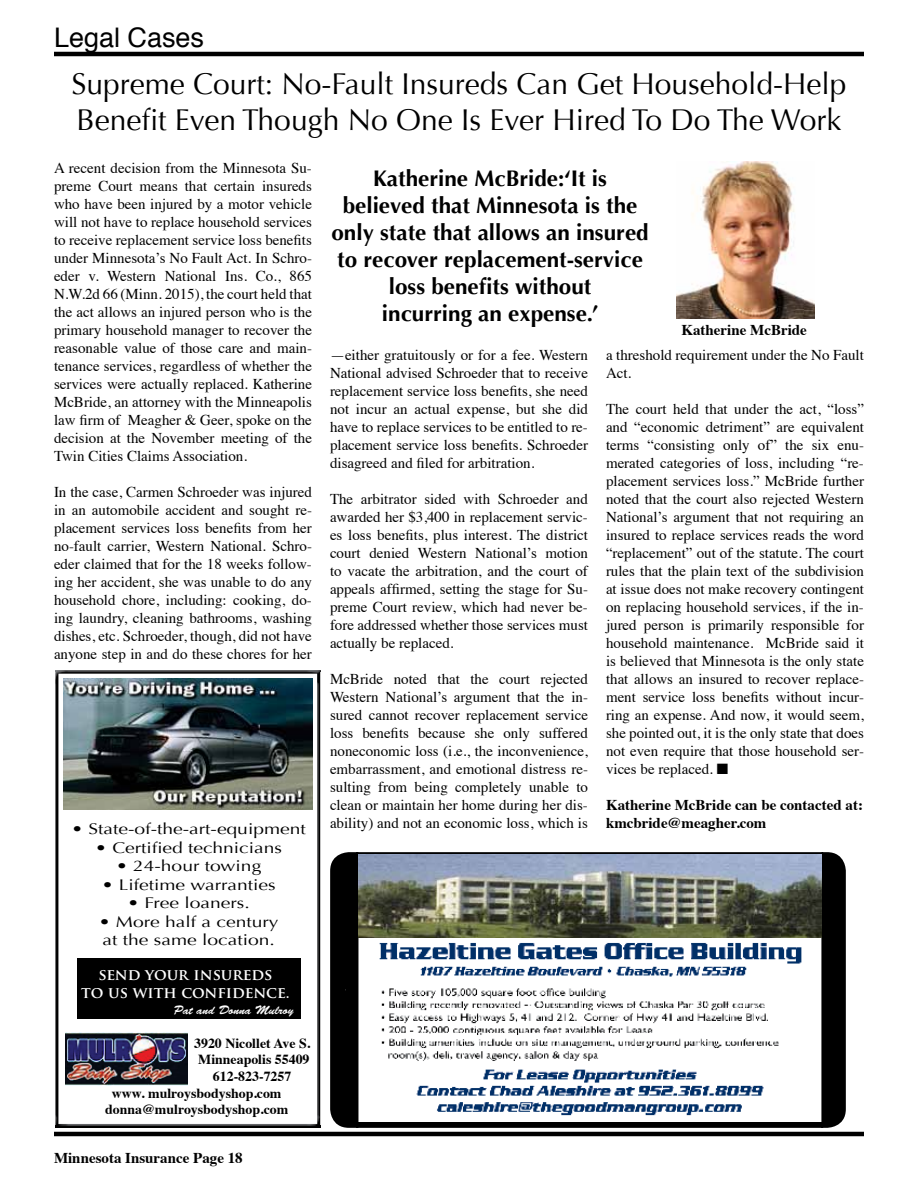
<style>
.page{position:relative;width:918px;height:1188px;background:#fff}
.page>*{position:absolute;margin:0;border:0;box-sizing:border-box;transform-origin:0 0}
.t1{font:30px/36px "Optima";color:#000}
.t2{font:27px "Helvetica";color:#000}
.t3{font:700 22.5px/27px "Optima";color:#000;text-align:center}
.t4{font:15.45px/18.5px "Optima";color:#000;scale:1.25 1}
.t5{font:700 15.45px/18.5px "Trajan Pro";color:#fff;text-align:center}
.t6{font:15px/18px "Times";color:#000;text-align:justify}
.t7{font:700 15px/18px "Times";color:#000}
.t8{font:700 13.8px "Times";color:#000}
.t9{font:12.3px "Brush Script Std";color:#fff}
</style>
<div class="page">
<hr style="left:54px;top:52px;width:810px;height:4px;background:#000">
<hr style="left:54px;top:1132px;width:810px;height:4px;background:#000">
<div style="left:330px;top:852px;width:516px;height:276px;background:#000;border-radius:19px"></div>
<svg style="left:346px;top:852px;width:484px;height:276px;background:#aab0b2"></svg>
<img style="left:55px;top:671px;width:265px;height:456px">
<img style="left:63px;top:679px;width:250px;height:130px">
<svg style="left:78px;top:671px;width:220px;height:466px"></svg>
<img style="left:676px;top:162px;width:138px;height:157px">
<h2 class="t2" style="left:54px;top:17px;width:152px">Legal Cases</h2>
<h1 class="t1" style="left:71px;top:66px;width:777px">Supreme Court: No-Fault Insureds Can Get Household-Help<br>Benefit Even Though No One Is Ever Hired To Do The Work</h1>
<p class="t6" style="left:54px;top:158px;width:260px">A recent decision from the Minnesota Su&shy;preme Court means that certain insureds who have been injured by a motor vehicle will not have to replace household services to receive replacement service loss benefits under Minnesota’s No Fault Act. In Schro&shy;eder v. Western National Ins. Co., 865<br>N.W.2d 66 (Minn. 2015), the court held that the act allows an injured person who is the primary household manager to recover the reasonable value of those care and main&shy;tenance services, regardless of whether the services were actually replaced. Katherine McBride, an attorney with the Minneapolis law firm of Meagher &amp; Geer, spoke on the decision at the November meeting of the Twin Cities Claims Association.</p>
<p class="t6" style="left:54px;top:482px;width:260px">In the case, Carmen Schroeder was injured in an automobile accident and sought re&shy;placement services loss benefits from her no-fault carrier, Western National. Schro&shy;eder claimed that for the 18 weeks follow&shy;ing her accident, she was unable to do any household chore, including: cooking, do&shy;ing laundry, cleaning bathrooms, washing dishes, etc. Schroeder, though, did not have anyone step in and do these chores for her</p>
<h3 class="t3" style="left:331px;top:165px;width:319px">Katherine McBride:‘It is believed that Minnesota is the only state that allows an insured to recover replacement-service loss benefits without<br>incurring an expense.’</h3>
<p class="t7" style="left:681px;top:320px;width:127px">Katherine McBride</p>
<p class="t6" style="left:330px;top:345px;width:260px">—either gratuitously or for a fee. Western National advised Schroeder that to receive replacement service loss benefits, she need not incur an actual expense, but she did have to replace services to be entitled to re&shy;placement service loss benefits. Schroeder disagreed and filed for arbitration.</p>
<p class="t6" style="left:330px;top:489px;width:260px">The arbitrator sided with Schroeder and awarded her $3,400 in replacement servic&shy;es loss benefits, plus interest. The district court denied Western National’s motion to vacate the arbitration, and the court of appeals affirmed, setting the stage for Su&shy;preme Court review, which had never be&shy;fore addressed whether those services must actually be replaced.</p>
<p class="t6" style="left:330px;top:669px;width:260px">McBride noted that the court rejected Western National’s argument that the in&shy;sured cannot recover replacement service loss benefits because she only suffered noneconomic loss (i.e., the inconvenience, embarrassment, and emotional distress re&shy;sulting from being completely unable to clean or maintain her home during her dis&shy;ability) and not an economic loss, which is</p>
<p class="t6" style="left:606px;top:345px;width:259px">a threshold requirement under the No Fault<br>Act.</p>
<p class="t6" style="left:606px;top:399px;width:260px">The court held that under the act, “loss” and “economic detriment” are equivalent terms “consisting only of” the six enu&shy;merated categories of loss, including “re&shy;placement services loss.” McBride further noted that the court also rejected Western National’s argument that not requiring an insured to replace services reads the word “replacement” out of the statute. The court rules that the plain text of the subdivision at issue does not make recovery contingent on replacing household services, if the in&shy;jured person is primarily responsible for household maintenance. McBride said it is believed that Minnesota is the only state that allows an insured to recover replace&shy;ment service loss benefits without incur&shy;ring an expense. And now, it would seem, she pointed out, it is the only state that does not even require that those household ser&shy;vices be replaced. ■</p>
<p class="t7" style="left:606px;top:795px;width:259px">Katherine McBride can be contacted at: kmcbride@meagher.com</p>
<p class="t4" style="left:72px;top:820px;width:189px">• State-of-the-art-equipment</p>
<p class="t4" style="left:95px;top:839px;width:151px">• Certified technicians</p>
<p class="t4" style="left:116px;top:857px;width:118px">• 24-hour towing</p>
<p class="t4" style="left:102px;top:876px;width:140px">• Lifetime warranties</p>
<p class="t4" style="left:128px;top:894px;width:99px">• Free loaners.</p>
<p class="t4" style="left:99px;top:913px;width:145px">• More half a century at the same location.</p>
<p class="t5" style="left:81px;top:965px;width:210px">SEND YOUR INSUREDS<br>TO US WITH CONFIDENCE.</p>
<p class="t9" style="left:174px;top:1004px;width:121px">Pat and Donna Mulroy</p>
<p class="t8" style="left:194px;top:1030px;width:118px">3920 Nicollet Ave S.</p>
<p class="t8" style="left:198px;top:1047px;width:113px">Minneapolis 55409</p>
<p class="t8" style="left:213px;top:1063px;width:80px">612-823-7257</p>
<p class="t8" style="left:112px;top:1080px;width:171px">www. mulroysbodyshop.com</p>
<p class="t8" style="left:105px;top:1096px;width:185px">donna@mulroysbodyshop.com</p>
<p class="t7" style="left:54px;top:1148px;width:190px">Minnesota Insurance Page 18</p>
</div>
